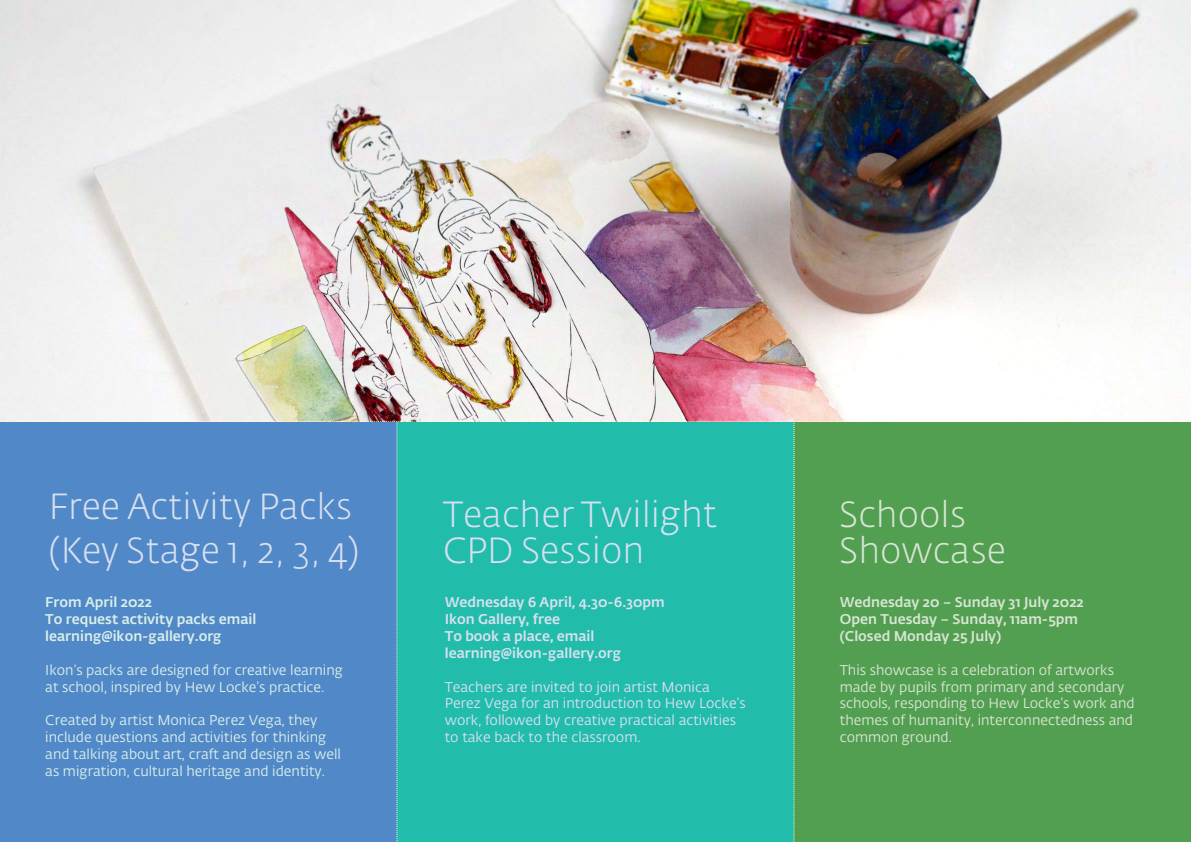
<style>
.page{position:relative;width:1191px;height:842px;background:#fff}
.page>*{position:absolute;margin:0;border:0;box-sizing:border-box;transform-origin:0 0}
.t1{font:300 36px/35.6px "Fedra Sans Alt Std";color:#d7e0f1}
.t2{font:300 36px/35.6px "Fedra Sans Alt Std";color:#d8e5d3}
.t3{font:14px/16.8px "Fedra Sans Alt Std";color:#d8eeea}
.t4{font:14px/16.8px "Fedra Sans Alt Std";color:#d8e5d3}
.t5{font:14px/16.8px "Fedra Sans Alt Std";color:#d7e0f1}
.t6{font:500 14px/16.8px "Fedra Sans Alt Std";color:#d7e0f1}
.t7{font:500 14px/16.8px "Fedra Sans Alt Std";color:#d8e5d3}
.t8{font:500 14px/16.8px "Fedra Sans Alt Std";color:#d8eeea}
</style>
<div class="page">
<div style="left:1167px;top:0;width:24px;height:236px;background:#eff1f0"></div>
<img style="left:0;top:0;width:1190px;height:421px">
<svg style="left:0;top:421px;width:1191px;height:421px;background:#42a196"></svg>
<h1 class="t1" style="left:49px;top:485px;width:312px;line-height:43.2px">Free Activity Packs (Key Stage 1, 2, 3, 4)</h1>
<p class="t8" style="left:45px;top:594px;width:213px">From April 2022<br>To request activity packs email learning@ikon-gallery.org</p>
<p class="t3" style="left:45px;top:662px;width:299px">Ikon’s packs are designed for creative learning at school, inspired by Hew Locke’s practice.</p>
<p class="t3" style="left:45px;top:712px;width:297px">Created by artist Monica Perez Vega, they include questions and activities for thinking and talking about art, craft and design as well as migration, cultural heritage and identity.</p>
<h1 class="t1" style="left:443px;top:496px;width:276px">Teacher Twilight<br>CPD Session</h1>
<p class="t6" style="left:445px;top:594px;width:222px">Wednesday 6 April, 4.30-6.30pm<br>Ikon Gallery, free<br>To book a place, email learning@ikon-gallery.org</p>
<p class="t5" style="left:445px;top:678px;width:302px">Teachers are invited to join artist Monica Perez Vega for an introduction to Hew Locke’s work, followed by creative practical activities to take back to the classroom.</p>
<h1 class="t2" style="left:838px;top:496px;width:168px">Schools<br>Showcase</h1>
<p class="t7" style="left:839px;top:594px;width:245px">Wednesday 20 – Sunday 31 July 2022<br>Open Tuesday – Sunday, 11am-5pm (Closed Monday 25 July)</p>
<p class="t4" style="left:839px;top:662px;width:296px">This showcase is a celebration of artworks made by pupils from primary and secondary schools, responding to Hew Locke’s work and themes of humanity, interconnectedness and common ground.</p>
</div>
